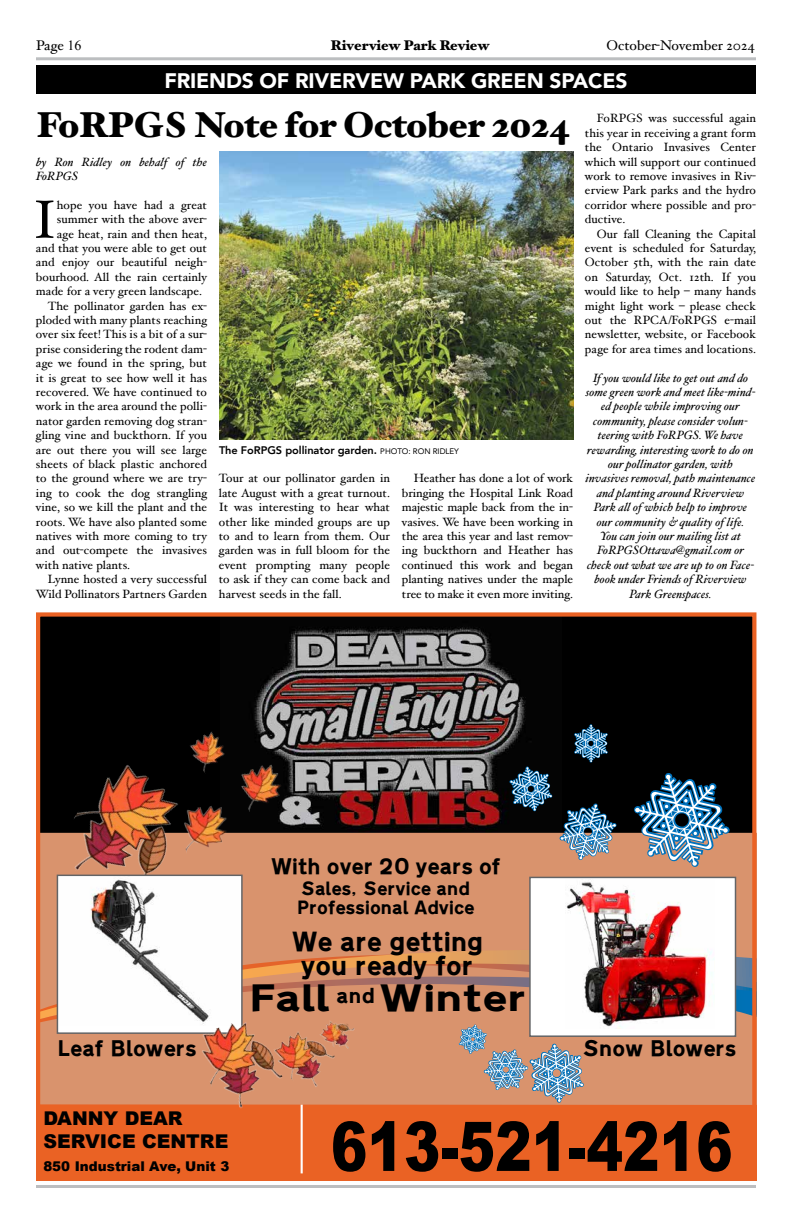
<style>
.page{position:relative;width:792px;height:1224px;background:#fff}
.page>*{position:absolute;margin:0;border:0;box-sizing:border-box;transform-origin:0 0}
.t1{font:900 68.5px "Arial";color:#000;scale:.8 1}
.t2{font:53.8px "Hoefler Text";color:#000}
.t3{font:900 36px "Hoefler Text";letter-spacing:-.015em;color:#000}
.t4{font:800 35.5px "Roadgeek Transport";color:#000;scale:1.22 1}
.t5{font:800 25.8px/24.2px "Roadgeek Transport";color:#000;text-align:center}
.t6{font:800 21.1px "Roadgeek Transport";color:#000}
.t7{font:900 21px "Avenir";letter-spacing:-.01em;color:#fff}
.t8{font:900 19px/22.8px "Arial";color:#000}
.t9{font:800 17.9px/19px "Roadgeek Transport";color:#000}
.t10{font:14px "Hoefler Text";color:#000}
.t11{font:900 14px "Hoefler Text";color:#000}
.t12{font:900 13.4px "Arial";color:#000}
.t13{font:12px/14.4px "Hoefler Text";letter-spacing:.005em;color:#000;text-align:justify}
.t14{font:italic 12px/14.4px "Hoefler Text";letter-spacing:.005em;color:#000}
.t15{font:800 11px "Avenir";letter-spacing:-.005em;color:#000}
.s1{font-family:"Times New Roman"}
.s2{font-weight:400;font-size:8px}
</style>
<div class="page">
<hr style="left:36px;top:57px;width:720px;height:3px;background:#bcbec0">
<hr style="left:36px;top:1185px;width:720px;height:3px;background:#bcbec0">
<div style="left:36px;top:1098px;width:720px;height:83px;background:#ea6224"></div>
<hr style="left:301px;top:1104px;width:2px;height:69px;background:#fff">
<div style="left:36px;top:616px;width:718px;height:225px;background:#000"></div>
<img style="left:237px;top:627px;width:321px;height:206px">
<div style="left:41px;top:833px;width:710px;height:272px;background:#d9936d"></div>
<div style="left:41px;top:922px;width:710px;height:12px;background:#d9936d"></div>
<svg style="left:574px;top:724px;width:34px;height:39px"></svg>
<svg style="left:558px;top:803px;width:60px;height:66px"></svg>
<svg style="left:510px;top:760px;width:42px;height:56px"></svg>
<div style="left:41px;top:934px;width:710px;height:20px;background:#d9936d"></div>
<svg style="left:41px;top:954px;width:710px;height:69px;background:#ce8e69"></svg>
<svg style="left:631px;top:773px;width:101px;height:104px"></svg>
<img style="left:49px;top:765px;width:151px;height:146px">
<img style="left:181px;top:803px;width:56px;height:53px">
<img style="left:187px;top:731px;width:38px;height:44px">
<img style="left:236px;top:759px;width:58px;height:56px">
<div style="left:36px;top:612px;width:720px;height:569px;border:4px solid #ea6224"></div>
<div style="left:57px;top:875px;width:185px;height:158px;background:#fff"></div>
<img style="left:90px;top:879px;width:117px;height:136px">
<div style="left:57px;top:875px;width:186px;height:159px;border:1px solid #636466"></div>
<div style="left:530px;top:877px;width:206px;height:159px;background:#fff"></div>
<img style="left:566px;top:882px;width:148px;height:146px">
<div style="left:529px;top:877px;width:207px;height:160px;border:1px solid #636466"></div>
<svg style="left:458px;top:1020px;width:126px;height:85px;background:#b8a196"></svg>
<img style="left:195px;top:1014px;width:93px;height:95px">
<img style="left:270px;top:1022px;width:72px;height:74px">
<img style="left:318px;top:1014px;width:42px;height:40px">
<div style="left:36px;top:65px;width:720px;height:29px;background:#000"></div>
<img style="left:219px;top:151px;width:354px;height:288px">
<p class="t10" style="left:36px;top:37px;width:47px">Page <span class="s1">16</span></p>
<p class="t11" style="left:331px;top:37px;width:160px">Riverview Park Review</p>
<p class="t10" style="left:607px;top:37px;width:150px">October-November 2024</p>
<h3 class="t7" style="left:164px;top:62px;width:465px">FRIENDS OF RIVERVEW PARK GREEN SPACES</h3>
<h3 class="t3" style="left:36px;top:103px;width:536px">FoRPGS Note for October 2024</h3>
<p class="t14" style="left:36px;top:154px;width:173px">by Ron Ridley on behalf of the<br>FoRPGS</p>
<h2 class="t2" style="left:33px;top:188px;width:25px">I</h2>
<p class="t13" style="left:57px;top:197px;width:152px">hope you have had a great</p>
<p class="t13" style="left:57px;top:212px;width:152px">summer with the above aver-</p>
<p class="t13" style="left:57px;top:226px;width:152px">age heat, rain and then heat,</p>
<p class="t13" style="left:36px;top:241px;width:173px">and that you were able to get out</p>
<p class="t13" style="left:36px;top:255px;width:173px">and enjoy our beautiful neigh-</p>
<p class="t13" style="left:36px;top:269px;width:173px">bourhood. All the rain certainly</p>
<p class="t13" style="left:36px;top:284px;width:168px">made for a very green landscape.</p>
<p class="t13" style="left:48px;top:298px;width:160px">The pollinator garden has ex-</p>
<p class="t13" style="left:36px;top:313px;width:173px">ploded with many plants reaching</p>
<p class="t13" style="left:36px;top:327px;width:172px">over six feet! This is a bit of a sur-</p>
<p class="t13" style="left:36px;top:341px;width:173px">prise considering the rodent dam-</p>
<p class="t13" style="left:36px;top:356px;width:173px">age we found in the spring, but</p>
<p class="t13" style="left:36px;top:370px;width:173px">it is great to see how well it has</p>
<p class="t13" style="left:36px;top:385px;width:173px">recovered. We have continued to</p>
<p class="t13" style="left:36px;top:399px;width:173px">work in the area around the polli-</p>
<p class="t13" style="left:36px;top:413px;width:173px">nator garden removing dog stran-</p>
<p class="t13" style="left:36px;top:428px;width:173px">gling vine and buckthorn. If you</p>
<p class="t13" style="left:36px;top:442px;width:173px">are out there you will see large</p>
<p class="t13" style="left:36px;top:457px;width:173px">sheets of black plastic anchored</p>
<p class="t13" style="left:36px;top:471px;width:173px">to the ground where we are try-</p>
<p class="t13" style="left:36px;top:485px;width:173px">ing to cook the dog strangling</p>
<p class="t13" style="left:36px;top:500px;width:173px">vine, so we kill the plant and the</p>
<p class="t13" style="left:36px;top:514px;width:173px">roots. We have also planted some</p>
<p class="t13" style="left:36px;top:529px;width:173px">natives with more coming to try</p>
<p class="t13" style="left:36px;top:543px;width:173px">and out-compete the invasives</p>
<p class="t13" style="left:36px;top:557px;width:96px">with native plants.</p>
<p class="t13" style="left:48px;top:572px;width:161px">Lynne hosted a very successful</p>
<p class="t13" style="left:36px;top:586px;width:173px">Wild Pollinators Partners Garden</p>
<p class="t15" style="left:219px;top:441px;width:241px">The FoRPGS pollinator garden. <span class="s2">PHOTO: RON RIDLEY</span></p>
<p class="t13" style="left:219px;top:471px;width:173px">Tour at our pollinator garden in late August with a great turnout.<br>It was interesting to hear what other like minded groups are up to and to learn from them. Our garden was in full bloom for the event prompting many people to ask if they can come back and harvest seeds in the fall.</p>
<p class="t13" style="left:402px;top:471px;width:173px;text-indent:12px">Heather has done a lot of work bringing the Hospital Link Road majestic maple back from the in&shy;vasives. We have been working in the area this year and last remov&shy;ing buckthorn and Heather has continued this work and began planting natives under the maple tree to make it even more inviting.</p>
<p class="t13" style="left:585px;top:111px;width:173px;text-indent:12px">FoRPGS was successful again this year in receiving a grant form the Ontario Invasives Center which will support our continued work to remove invasives in Riv&shy;erview Park parks and the hydro corridor where possible and pro&shy;ductive.</p>
<p class="t13" style="left:585px;top:226px;width:173px;text-indent:12px">Our fall Cleaning the Capital event is scheduled for Saturday, October 5th, with the rain date on Saturday, Oct. 12th. If you would like to help – many hands might light work – please check out the RPCA/FoRPGS e-mail newsletter, website, or Facebook page for area times and locations.</p>
<p class="t14" style="left:586px;top:370px;width:171px;text-align:center">If you would like to get out and do some green work and meet like-mind&shy;ed people while improving our community, please consider volun&shy;teering with FoRPGS. We have rewarding, interesting work to do on our pollinator garden, with invasives removal, path maintenance and planting around Riverview<br>Park all of which help to improve our community &amp; quality of life.<br>You can join our mailing list at<br>FoRPGSOttawa@gmail.com or check out what we are up to on Face&shy;book under Friends of Riverview<br>Park Greenspaces.</p>
<h3 class="t6" style="left:270px;top:855px;width:232px">With over 20 years of</h3>
<h3 class="t9" style="left:296px;top:880px;width:180px">Sales, Service and<br>Professional Advice</h3>
<h3 class="t5" style="left:291px;top:930px;width:194px">We are getting you ready for</h3>
<h3 class="t4" style="left:248px;top:978px;width:230px">Fall <sup>and</sup> Winter</h3>
<h3 class="t6" style="left:57px;top:1037px;width:141px">Leaf Blowers</h3>
<h3 class="t6" style="left:583px;top:1037px;width:155px">Snow Blowers</h3>
<h3 class="t8" style="left:43px;top:1106px;width:187px">DANNY DEAR<br>SERVICE CENTRE</h3>
<p class="t12" style="left:43px;top:1156px;width:187px">850 Industrial Ave, Unit 3</p>
<h1 class="t1" style="left:331px;top:1097px;width:504px">613-521-4216</h1>
</div>
